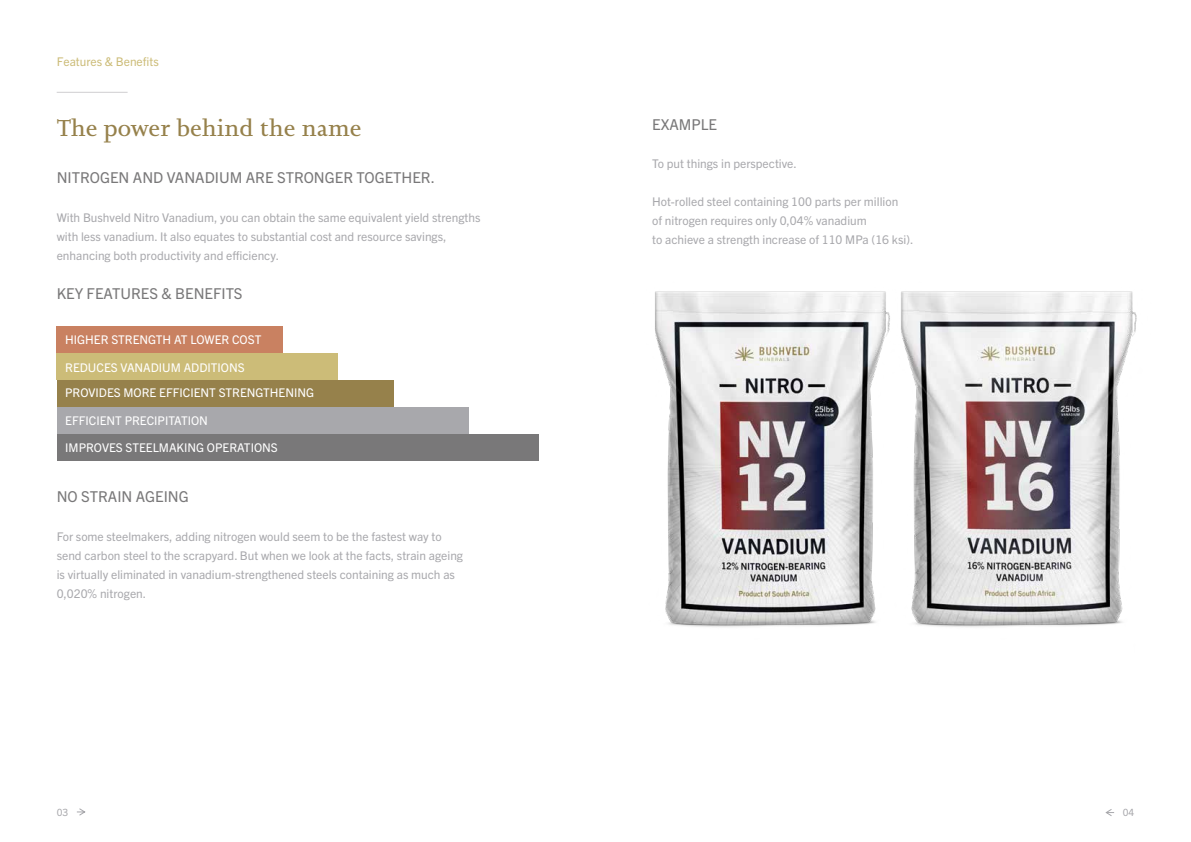
<style>
.page{position:relative;width:1191px;height:842px;background:#fff}
.page>*{position:absolute;margin:0;border:0;box-sizing:border-box;transform-origin:0 0}
.t1{font:24px "Joanna Nova";color:#96814b}
.t2{font:15px "Trade Gothic Next LT Pro";color:#797879}
.t3{font:12px/19px "Trade Gothic Next LT Pro";color:#a8a8ac}
.t4{font:12px/25.9px "Trade Gothic Next LT Pro";color:#fff}
.t5{font:12px "Trade Gothic Next LT Pro";color:#ccbc78}
.t6{font:10px "Trade Gothic Next LT Pro";color:#a8a8ac}
</style>
<div class="page">
<div style="left:57px;top:326px;width:226px;height:27px;background:#c98161"></div>
<div style="left:57px;top:353px;width:281px;height:27px;background:#ccbc78"></div>
<div style="left:57px;top:380px;width:337px;height:27px;background:#96814b"></div>
<div style="left:57px;top:407px;width:411px;height:27px;background:#a8a8ac"></div>
<div style="left:57px;top:434px;width:481px;height:27px;background:#797879"></div>
<svg style="left:77px;top:808px;width:9px;height:8px"></svg>
<svg style="left:1105px;top:809px;width:9px;height:7px"></svg>
<hr style="left:57px;top:92px;width:71px;height:1px;background:#cfced0">
<img style="left:655px;top:291px;width:166px;height:336px">
<img style="left:821px;top:291px;width:316px;height:336px">
<p class="t5" style="left:57px;top:53px;width:104px">Features &amp; Benefits</p>
<h1 class="t1" style="left:57px;top:112px;width:306px">The power behind the name</h1>
<p class="t2" style="left:57px;top:167px;width:380px">NITROGEN AND VANADIUM ARE STRONGER TOGETHER.</p>
<p class="t3" style="left:57px;top:208px;width:425px">With Bushveld Nitro Vanadium, you can obtain the same equivalent yield strengths with less vanadium. It also equates to substantial cost and resource savings, enhancing both productivity and efficiency.</p>
<p class="t2" style="left:57px;top:283px;width:187px">KEY FEATURES &amp; BENEFITS</p>
<p class="t4" style="left:65px;top:325px;width:198px">HIGHER STRENGTH AT LOWER COST</p>
<p class="t4" style="left:65px;top:353px;width:250px">REDUCES VANADIUM ADDITIONS<br>PROVIDES MORE EFFICIENT STRENGTHENING</p>
<p class="t4" style="left:65px;top:407px;width:144px">EFFICIENT PRECIPITATION</p>
<p class="t4" style="left:65px;top:434px;width:214px">IMPROVES STEELMAKING OPERATIONS</p>
<p class="t2" style="left:57px;top:486px;width:134px">NO STRAIN AGEING</p>
<p class="t3" style="left:57px;top:526px;width:408px">For some steelmakers, adding nitrogen would seem to be the fastest way to send carbon steel to the scrapyard. But when we look at the facts, strain ageing is virtually eliminated in vanadium-strengthened steels containing as much as 0,020% nitrogen.</p>
<p class="t2" style="left:652px;top:114px;width:66px">EXAMPLE</p>
<p class="t3" style="left:652px;top:154px;width:146px">To put things in perspective.</p>
<p class="t3" style="left:652px;top:191px;width:263px">Hot-rolled steel containing 100 parts per million<br>of nitrogen requires only 0,04% vanadium<br>to achieve a strength increase of 110 MPa (16 ksi).</p>
<p class="t6" style="left:57px;top:805px;width:13px">03</p>
<p class="t6" style="left:1122px;top:805px;width:13px">04</p>
</div>
